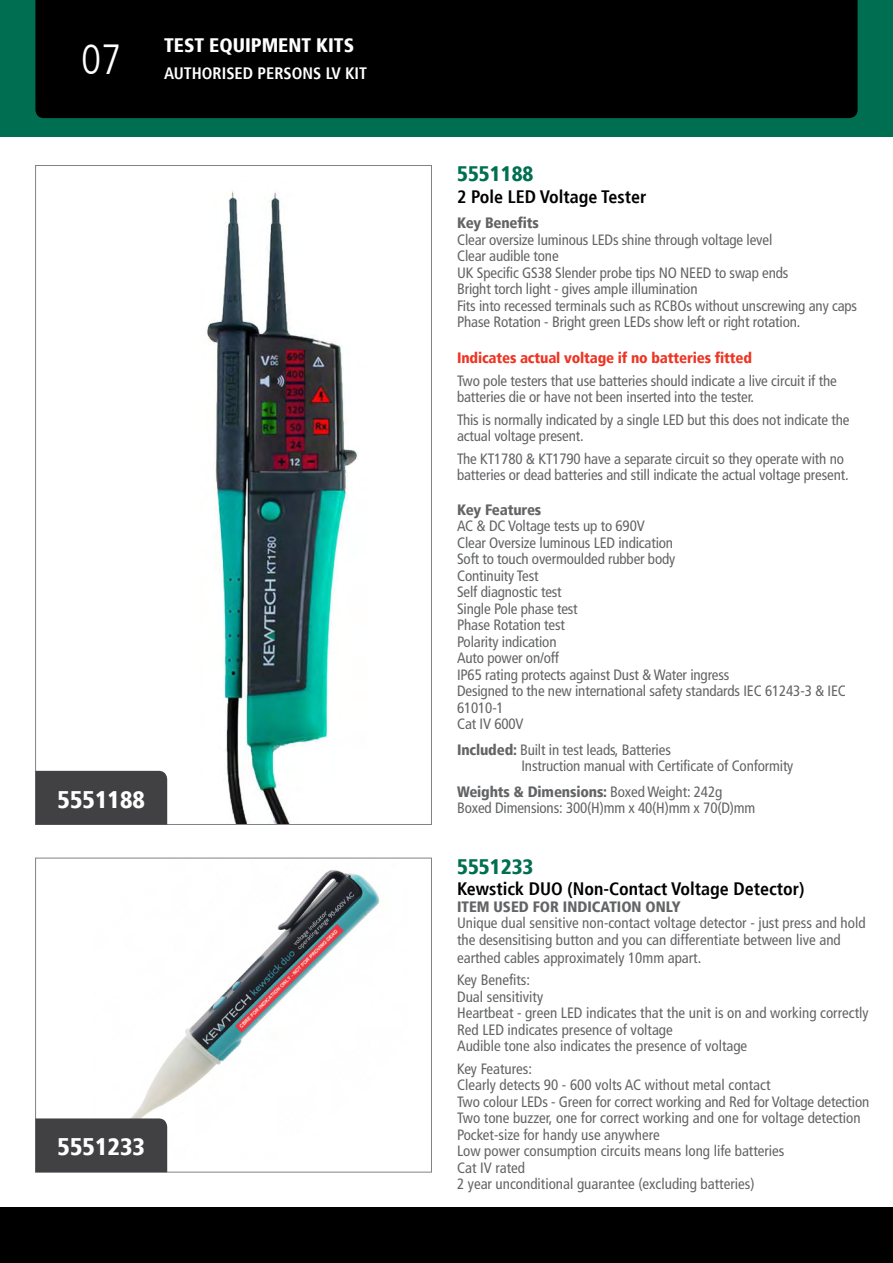
<style>
.page{position:relative;width:893px;height:1263px;background:#fff}
.page>*{position:absolute;margin:0;border:0;box-sizing:border-box;transform-origin:0 0}
.t1{font:300 condensed 42px "Frutiger LT";color:#fff}
.t2{font:900 condensed 24px "Frutiger";color:#fff}
.t3{font:900 condensed 21px "Frutiger";color:#006f51}
.t4{font:900 condensed 19.5px "Frutiger";color:#fff}
.t5{font:700 condensed 18px "Frutiger";color:#000}
.t6{font:700 condensed 16.5px "Frutiger";color:#fff}
.t7{font:condensed 15px/16.5px "Frutiger LT";letter-spacing:-.01em;color:#636466}
.t8{font:900 condensed 15px "Frutiger LT";letter-spacing:-.01em;color:#636466}
.t9{font:900 condensed 15px "Frutiger LT";letter-spacing:-.01em;color:#ee3524}
.s1{font-weight:900}
</style>
<div class="page">
<div style="left:0;top:0;width:893px;height:136px;background:#006f51"></div>
<div style="left:0;top:1208px;width:893px;height:55px;background:#000"></div>
<div style="left:35px;top:0;width:823px;height:118px;background:#000"></div>
<img style="left:131px;top:870px;width:249px;height:289px">
<div style="left:35px;top:1118px;width:132px;height:54px;background:#414042"></div>
<img style="left:37px;top:191px;width:321px;height:632px">
<div style="left:35px;top:771px;width:132px;height:54px;background:#414042"></div>
<img style="left:235px;top:924px;width:109px;height:109px">
<h1 class="t1" style="left:81px;top:36px;width:42px">07</h1>
<h3 class="t4" style="left:164px;top:34px;width:192px">TEST EQUIPMENT KITS</h3>
<p class="t6" style="left:164px;top:64px;width:204px">AUTHORISED PERSONS LV KIT</p>
<h2 class="t2" style="left:58px;top:785px;width:89px">5551188</h2>
<h2 class="t2" style="left:58px;top:1132px;width:89px">5551233</h2>
<h3 class="t3" style="left:457px;top:161px;width:78px">5551188</h3>
<p class="t5" style="left:457px;top:186px;width:191px">2 Pole LED Voltage Tester</p>
<p class="t8" style="left:457px;top:214px;width:83px">Key Benefits</p>
<p class="t7" style="left:457px;top:231px;width:402px">Clear oversize luminous LEDs shine through voltage level<br>Clear audible tone<br>UK Specific GS38 Slender probe tips NO NEED to swap ends<br>Bright torch light - gives ample illumination<br>Fits into recessed terminals such as RCBOs without unscrewing any caps Phase Rotation - Bright green LEDs show left or right rotation.</p>
<p class="t9" style="left:457px;top:349px;width:296px">Indicates actual voltage if no batteries fitted</p>
<p class="t7" style="left:457px;top:372px;width:381px">Two pole testers that use batteries should indicate a live circuit if the batteries die or have not been inserted into the tester.</p>
<p class="t7" style="left:457px;top:411px;width:394px">This is normally indicated by a single LED but this does not indicate the actual voltage present.</p>
<p class="t7" style="left:457px;top:450px;width:393px">The KT1780 &amp; KT1790 have a separate circuit so they operate with no batteries or dead batteries and still indicate the actual voltage present.</p>
<p class="t8" style="left:457px;top:500px;width:86px">Key Features</p>
<p class="t7" style="left:457px;top:518px;width:390px">AC &amp; DC Voltage tests up to 690V<br>Clear Oversize luminous LED indication<br>Soft to touch overmoulded rubber body<br>Continuity Test<br>Self diagnostic test<br>Single Pole phase test<br>Phase Rotation test<br>Polarity indication<br>Auto power on/off<br>IP65 rating protects against Dust &amp; Water ingress<br>Designed to the new international safety standards IEC 61243-3 &amp; IEC<br>61010-1<br>Cat IV 600V</p>
<p class="t7" style="left:521px;top:741px;width:273px;text-indent:-64px"><span class="s1">Included:</span> Built in test leads, Batteries<br>Instruction manual with Certificate of Conformity</p>
<p class="t7" style="left:457px;top:783px;width:300px"><span class="s1">Weights &amp; Dimensions:</span> Boxed Weight: 242g<br>Boxed Dimensions: 300(H)mm x 40(H)mm x 70(D)mm</p>
<h3 class="t3" style="left:457px;top:854px;width:78px">5551233</h3>
<p class="t5" style="left:457px;top:878px;width:349px">Kewstick DUO (Non-Contact Voltage Detector)</p>
<p class="t8" style="left:457px;top:898px;width:225px">ITEM USED FOR INDICATION ONLY</p>
<p class="t7" style="left:457px;top:915px;width:410px">Unique dual sensitive non-contact voltage detector - just press and hold the desensitising button and you can differentiate between live and</p>
<p class="t7" style="left:457px;top:946px;width:246px;line-height:22.5px">earthed cables approximately 10mm apart.<br>Key Benefits:</p>
<p class="t7" style="left:457px;top:988px;width:413px">Dual sensitivity<br>Heartbeat - green LED indicates that the unit is on and working correctly Red LED indicates presence of voltage<br>Audible tone also indicates the presence of voltage</p>
<p class="t7" style="left:457px;top:1060px;width:414px">Key Features:<br>Clearly detects 90 - 600 volts AC without metal contact<br>Two colour LEDs - Green for correct working and Red for Voltage detection Two tone buzzer, one for correct working and one for voltage detection Pocket-size for handy use anywhere<br>Low power consumption circuits means long life batteries<br>Cat IV rated<br>2 year unconditional guarantee (excluding batteries)</p>
</div>
